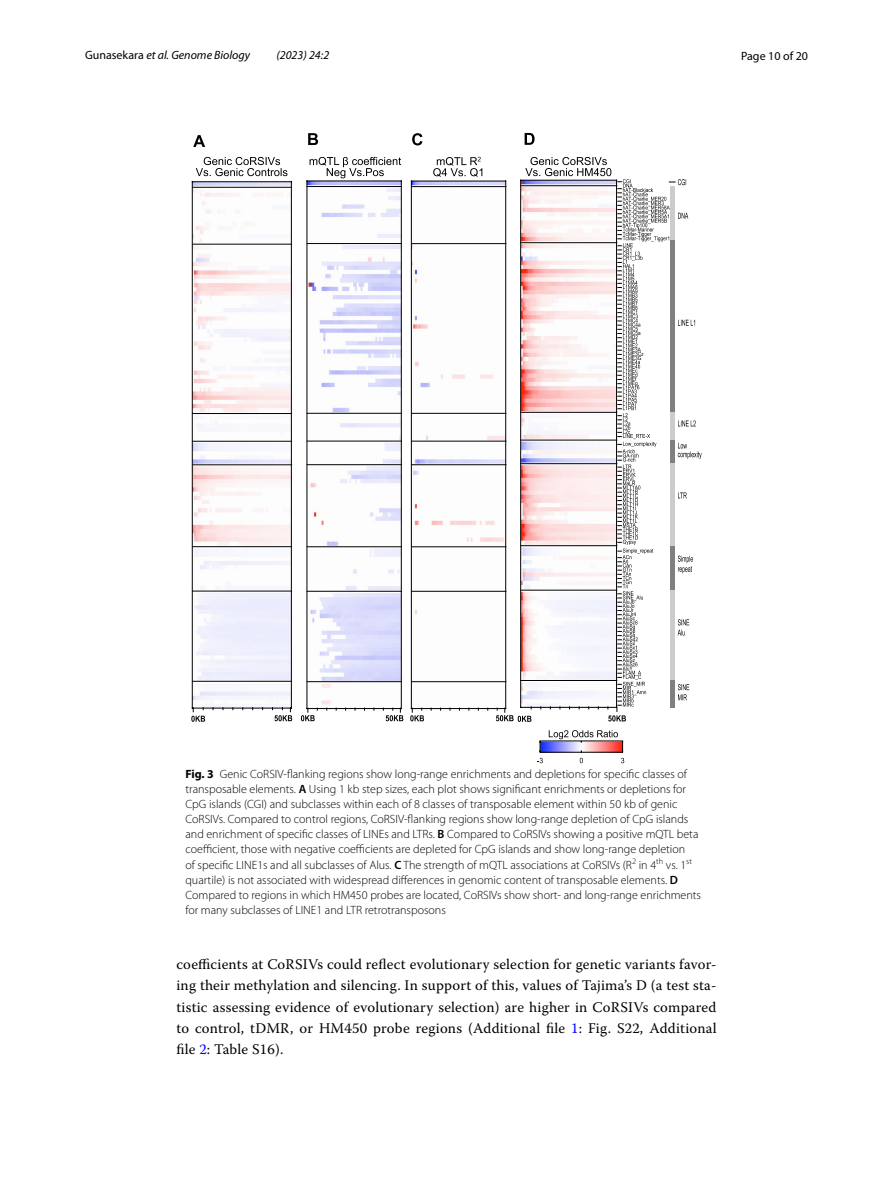
<style>
.page{position:relative;width:893px;height:1187px;background:#fff}
.page>*{position:absolute;margin:0;border:0;box-sizing:border-box;transform-origin:0 0}
.t1{font:14.7px/21.3px "Warnock Pro";letter-spacing:.015em;color:#000;text-align:justify}
.t2{font:300 12px/15px "Myriad Pro";color:#000}
.t3{font:italic 12px "Myriad Pro";color:#000}
.t4{font:12px "Myriad Pro";color:#000}
.s1{font-style:normal}
.s2{font-weight:700}
.s3{font-weight:600}
.s4{color:#00f}
</style>
<div class="page">
<img style="left:192px;top:180px;width:431px;height:542px">
<hr style="left:307px;top:181px;width:94px;height:1px;background:#000">
<hr style="left:307px;top:708px;width:94px;height:1px;background:#000">
<hr style="left:401px;top:181px;width:1px;height:527px;background:#000">
<hr style="left:307px;top:181px;width:1px;height:527px;background:#000">
<hr style="left:307px;top:186px;width:95px;height:1px;background:#000">
<hr style="left:307px;top:243px;width:95px;height:1px;background:#000">
<hr style="left:307px;top:413px;width:95px;height:1px;background:#000">
<hr style="left:307px;top:441px;width:95px;height:1px;background:#000">
<hr style="left:307px;top:464px;width:95px;height:1px;background:#000">
<hr style="left:307px;top:546px;width:95px;height:1px;background:#000">
<hr style="left:307px;top:591px;width:95px;height:1px;background:#000">
<hr style="left:307px;top:681px;width:95px;height:1px;background:#000">
<svg style="left:301px;top:708px;width:17px;height:13px"></svg>
<svg style="left:383px;top:708px;width:20px;height:13px"></svg>
<hr style="left:411px;top:181px;width:95px;height:1px;background:#000">
<hr style="left:411px;top:708px;width:95px;height:1px;background:#000">
<hr style="left:411px;top:181px;width:1px;height:527px;background:#000">
<hr style="left:411px;top:186px;width:95px;height:1px;background:#000">
<hr style="left:411px;top:243px;width:95px;height:1px;background:#000">
<hr style="left:411px;top:413px;width:95px;height:1px;background:#000">
<hr style="left:411px;top:441px;width:95px;height:1px;background:#000">
<hr style="left:411px;top:464px;width:95px;height:1px;background:#000">
<hr style="left:411px;top:546px;width:95px;height:1px;background:#000">
<hr style="left:411px;top:591px;width:95px;height:1px;background:#000">
<hr style="left:411px;top:681px;width:95px;height:1px;background:#000">
<svg style="left:410px;top:708px;width:14px;height:13px"></svg>
<svg style="left:310px;top:157px;width:91px;height:21px"></svg>
<svg style="left:433px;top:157px;width:49px;height:20px"></svg>
<svg style="left:308px;top:133px;width:10px;height:12px"></svg>
<svg style="left:412px;top:133px;width:10px;height:12px"></svg>
<svg style="left:525px;top:133px;width:10px;height:12px"></svg>
<svg style="left:537px;top:730px;width:87px;height:33px"></svg>
<hr style="left:192px;top:181px;width:99px;height:1px;background:#000">
<hr style="left:192px;top:707px;width:99px;height:1px;background:#000">
<hr style="left:291px;top:182px;width:1px;height:526px;background:#000">
<hr style="left:192px;top:182px;width:1px;height:526px;background:#000">
<hr style="left:192px;top:187px;width:100px;height:1px;background:#000">
<hr style="left:192px;top:244px;width:100px;height:1px;background:#000">
<hr style="left:192px;top:413px;width:100px;height:1px;background:#000">
<hr style="left:192px;top:441px;width:100px;height:1px;background:#000">
<hr style="left:192px;top:464px;width:100px;height:1px;background:#000">
<hr style="left:192px;top:546px;width:100px;height:1px;background:#000">
<hr style="left:192px;top:590px;width:100px;height:1px;background:#000">
<hr style="left:192px;top:681px;width:100px;height:1px;background:#000">
<svg style="left:191px;top:707px;width:14px;height:14px"></svg>
<svg style="left:272px;top:707px;width:20px;height:14px"></svg>
<svg style="left:196px;top:157px;width:91px;height:19px"></svg>
<svg style="left:193px;top:135px;width:12px;height:12px"></svg>
<svg style="left:496px;top:157px;width:206px;height:564px"></svg>
<p class="t3" style="left:85px;top:48px;width:167px"><span class="s1">Gunasekara</span> et al. Genome Biology</p>
<p class="t3" style="left:276px;top:48px;width:54px">(2023) 24:2</p>
<p class="t4" style="left:741px;top:48px;width:68px">Page 10 of 20</p>
<p class="t2" style="left:185px;top:767px;width:517px"><span class="s2">Fig. 3</span> Genic CoRSIV-flanking regions show long-range enrichments and depletions for specific classes of transposable elements. <span class="s3">A</span> Using 1 kb step sizes, each plot shows significant enrichments or depletions for CpG islands (CGI) and subclasses within each of 8 classes of transposable element within 50 kb of genic CoRSIVs. Compared to control regions, CoRSIV-flanking regions show long-range depletion of CpG islands and enrichment of specific classes of LINEs and LTRs. <span class="s3">B</span> Compared to CoRSIVs showing a positive mQTL beta coefficient, those with negative coefficients are depleted for CpG islands and show long-range depletion<br>of specific LINE1s and all subclasses of Alus. <span class="s3">C</span> The strength of mQTL associations at CoRSIVs (R<sup>2</sup> in 4<sup>th</sup> vs. 1<sup>st </sup>quartile) is not associated with widespread differences in genomic content of transposable elements. <span class="s3">D </span>Compared to regions in which HM450 probes are located, CoRSIVs show short- and long-range enrichments for many subclasses of LINE1 and LTR retrotransposons</p>
<p class="t1" style="left:176px;top:953px;width:542px">coefficients at CoRSIVs could reflect evolutionary selection for genetic variants favor&shy;ing their methylation and silencing. In support of this, values of Tajima’s D (a test sta&shy;tistic assessing evidence of evolutionary selection) are higher in CoRSIVs compared to control, tDMR, or HM450 probe regions (Additional file <span class="s4">1</span>: Fig. S22, Additional file <span class="s4">2</span>: Table S16).</p>
</div>
